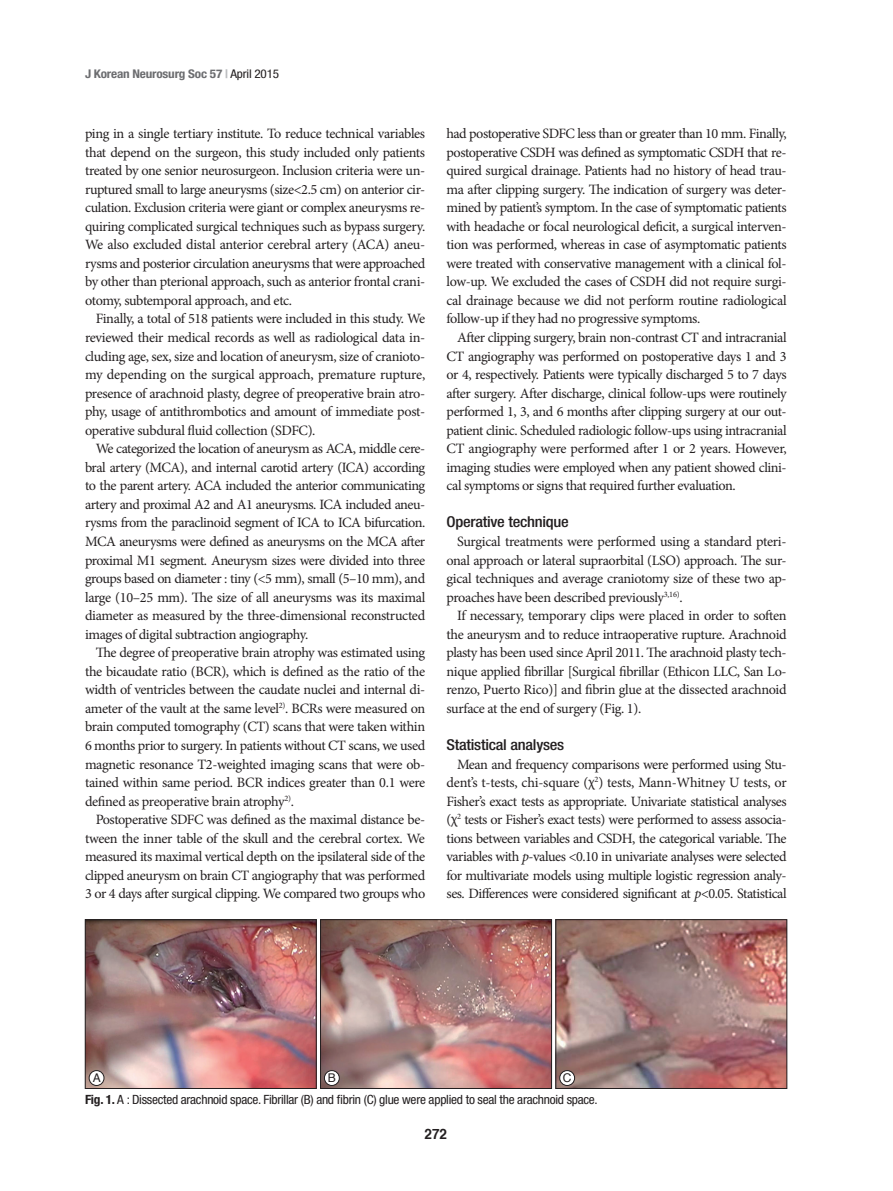
<style>
.page{position:relative;width:893px;height:1191px;background:#fff}
.page>*{position:absolute;margin:0;border:0;box-sizing:border-box;transform-origin:0 0}
.소제목_JKNS{font:500 condensed 15px "Helvetica Neue LT Std";letter-spacing:-.015em;color:#231f20;scale:1.1 1}
.본문_JKNS{font:14.25px/18.6px "Minion Pro";letter-spacing:-.03em;color:#231f20;text-align:justify}
.t1{font:700 14.25px "Helvetica";color:#231f20;scale:.95 1}
.사진설명_JKNS{font:condensed 12.75px "Helvetica Neue LT Std";letter-spacing:-.02em;color:#231f20;scale:1.05 1}
.t2{font:700 condensed 12px "Helvetica Neue LT Std";letter-spacing:-.015em;color:#6c6d70;scale:1.1 1}
.t3{font:12px "Helvetica";color:#231f20}
.s1{color:#bcbdc0}
.s2{font-weight:400;color:#231f20}
.s3{font-style:italic}
.s4{font-weight:700}
</style>
<div class="page">
<img style="left:87px;top:921px;width:227px;height:165px">
<div style="left:85px;top:919px;width:231px;height:169px;border:1px solid #231f20"></div>
<img style="left:322px;top:921px;width:228px;height:165px">
<div style="left:320px;top:919px;width:232px;height:169px;border:1px solid #231f20"></div>
<img style="left:558px;top:921px;width:227px;height:165px">
<div style="left:556px;top:919px;width:231px;height:169px;border:1px solid #231f20"></div>
<div style="left:89px;top:1070px;width:15px;height:15px;background:#fff;border-radius:50%"></div>
<div style="left:89px;top:1070px;width:15px;height:15px;border:1px solid #231f20;border-radius:50%"></div>
<div style="left:324px;top:1070px;width:15px;height:15px;background:#fff;border-radius:50%"></div>
<div style="left:324px;top:1070px;width:15px;height:15px;border:1px solid #231f20;border-radius:50%"></div>
<div style="left:560px;top:1070px;width:15px;height:15px;background:#fff;border-radius:50%"></div>
<div style="left:559px;top:1070px;width:16px;height:15px;border:1px solid #231f20;border-radius:50%"></div>
<p class="t2" style="left:85px;top:66px;width:178px">J Korean Neurosurg Soc 57 <span class="s1">|</span> <span class="s2">April 2015</span></p>
<p class="본문_JKNS" style="left:85px;top:124px;width:342px">ping in a single tertiary institute. To reduce technical variables that depend on the surgeon, this study included only patients treated by one senior neurosurgeon. Inclusion criteria were un&shy;ruptured small to large aneurysms (size&lt;2.5 cm) on anterior cir&shy;culation. Exclusion criteria were giant or complex aneurysms re&shy;quiring complicated surgical techniques such as bypass surgery.<br>We also excluded distal anterior cerebral artery (ACA) aneu&shy;rysms and posterior circulation aneurysms that were approached by other than pterional approach, such as anterior frontal crani&shy;otomy, subtemporal approach, and etc.</p>
<p class="본문_JKNS" style="left:85px;top:310px;width:342px;text-indent:11px">Finally, a total of 518 patients were included in this study. We reviewed their medical records as well as radiological data in&shy;cluding age, sex, size and location of aneurysm, size of cranioto&shy;my depending on the surgical approach, premature rupture, presence of arachnoid plasty, degree of preoperative brain atro&shy;phy, usage of antithrombotics and amount of immediate post&shy;operative subdural fluid collection (SDFC).</p>
<p class="본문_JKNS" style="left:85px;top:439px;width:342px;text-indent:11px">We categorized the location of aneurysm as ACA, middle cere&shy;bral artery (MCA), and internal carotid artery (ICA) according to the parent artery. ACA included the anterior communicating artery and proximal A2 and A1 aneurysms. ICA included aneu&shy;rysms from the paraclinoid segment of ICA to ICA bifurcation.<br>MCA aneurysms were defined as aneurysms on the MCA after proximal M1 segment. Aneurysm sizes were divided into three groups based on diameter : tiny (&lt;5 mm), small (5–10 mm), and large (10–25 mm). The size of all aneurysms was its maximal diameter as measured by the three-dimensional reconstructed images of digital subtraction angiography.</p>
<p class="본문_JKNS" style="left:85px;top:643px;width:342px;text-indent:11px">The degree of preoperative brain atrophy was estimated using the bicaudate ratio (BCR), which is defined as the ratio of the width of ventricles between the caudate nuclei and internal di&shy;ameter of the vault at the same level<sup>2)</sup>. BCRs were measured on brain computed tomography (CT) scans that were taken within 6 months prior to surgery. In patients without CT scans, we used magnetic resonance T2-weighted imaging scans that were ob&shy;tained within same period. BCR indices greater than 0.1 were defined as preoperative brain atrophy<sup>2)</sup>.</p>
<p class="본문_JKNS" style="left:85px;top:810px;width:342px;text-indent:11px">Postoperative SDFC was defined as the maximal distance be&shy;tween the inner table of the skull and the cerebral cortex. We measured its maximal vertical depth on the ipsilateral side of the clipped aneurysm on brain CT angiography that was performed 3 or 4 days after surgical clipping. We compared two groups who</p>
<p class="본문_JKNS" style="left:446px;top:124px;width:342px">had postoperative SDFC less than or greater than 10 mm. Finally, postoperative CSDH was defined as symptomatic CSDH that re&shy;quired surgical drainage. Patients had no history of head trau&shy;ma after clipping surgery. The indication of surgery was deter&shy;mined by patient’s symptom. In the case of symptomatic patients with headache or focal neurological deficit, a surgical interven&shy;tion was performed, whereas in case of asymptomatic patients were treated with conservative management with a clinical fol&shy;low-up. We excluded the cases of CSDH did not require surgi&shy;cal drainage because we did not perform routine radiological follow-up if they had no progressive symptoms.</p>
<p class="본문_JKNS" style="left:446px;top:328px;width:342px;text-indent:11px">After clipping surgery, brain non-contrast CT and intracranial CT angiography was performed on postoperative days 1 and 3 or 4, respectively. Patients were typically discharged 5 to 7 days after surgery. After discharge, clinical follow-ups were routinely performed 1, 3, and 6 months after clipping surgery at our out&shy;patient clinic. Scheduled radiologic follow-ups using intracranial CT angiography were performed after 1 or 2 years. However, imaging studies were employed when any patient showed clini&shy;cal symptoms or signs that required further evaluation.</p>
<p class="소제목_JKNS" style="left:446px;top:513px;width:113px">Operative technique</p>
<p class="본문_JKNS" style="left:446px;top:532px;width:342px;text-indent:11px">Surgical treatments were performed using a standard pteri&shy;onal approach or lateral supraorbital (LSO) approach. The sur&shy;gical techniques and average craniotomy size of these two ap&shy;proaches have been described previously<sup>3,16)</sup>.</p>
<p class="본문_JKNS" style="left:446px;top:606px;width:342px;text-indent:11px">If necessary, temporary clips were placed in order to soften the aneurysm and to reduce intraoperative rupture. Arachnoid plasty has been used since April 2011. The arachnoid plasty tech&shy;nique applied fibrillar [Surgical fibrillar (Ethicon LLC, San Lo&shy;renzo, Puerto Rico)] and fibrin glue at the dissected arachnoid surface at the end of surgery (Fig. 1).</p>
<p class="소제목_JKNS" style="left:446px;top:735px;width:109px">Statistical analyses</p>
<p class="본문_JKNS" style="left:446px;top:754px;width:342px;text-indent:11px">Mean and frequency comparisons were performed using Stu&shy;dent’s t-tests, chi-square (χ<sup>2</sup>) tests, Mann-Whitney U tests, or Fisher’s exact tests as appropriate. Univariate statistical analyses (χ<sup>2</sup> tests or Fisher’s exact tests) were performed to assess associa&shy;tions between variables and CSDH, the categorical variable. The variables with <span class="s3">p</span>-values &lt;0.10 in univariate analyses were selected for multivariate models using multiple logistic regression analy&shy;ses. Differences were considered significant at <span class="s3">p</span>&lt;0.05. Statistical</p>
<p class="t3" style="left:93px;top:1068px;width:10px">A</p>
<p class="t3" style="left:328px;top:1068px;width:10px">B</p>
<p class="t3" style="left:563px;top:1068px;width:10px">C</p>
<p class="사진설명_JKNS" style="left:85px;top:1091px;width:490px"><span class="s4">Fig. 1.</span> A : Dissected arachnoid space. Fibrillar (B) and fibrin (C) glue were applied to seal the arachnoid space.</p>
<p class="t1" style="left:425px;top:1123px;width:25px">272</p>
</div>
